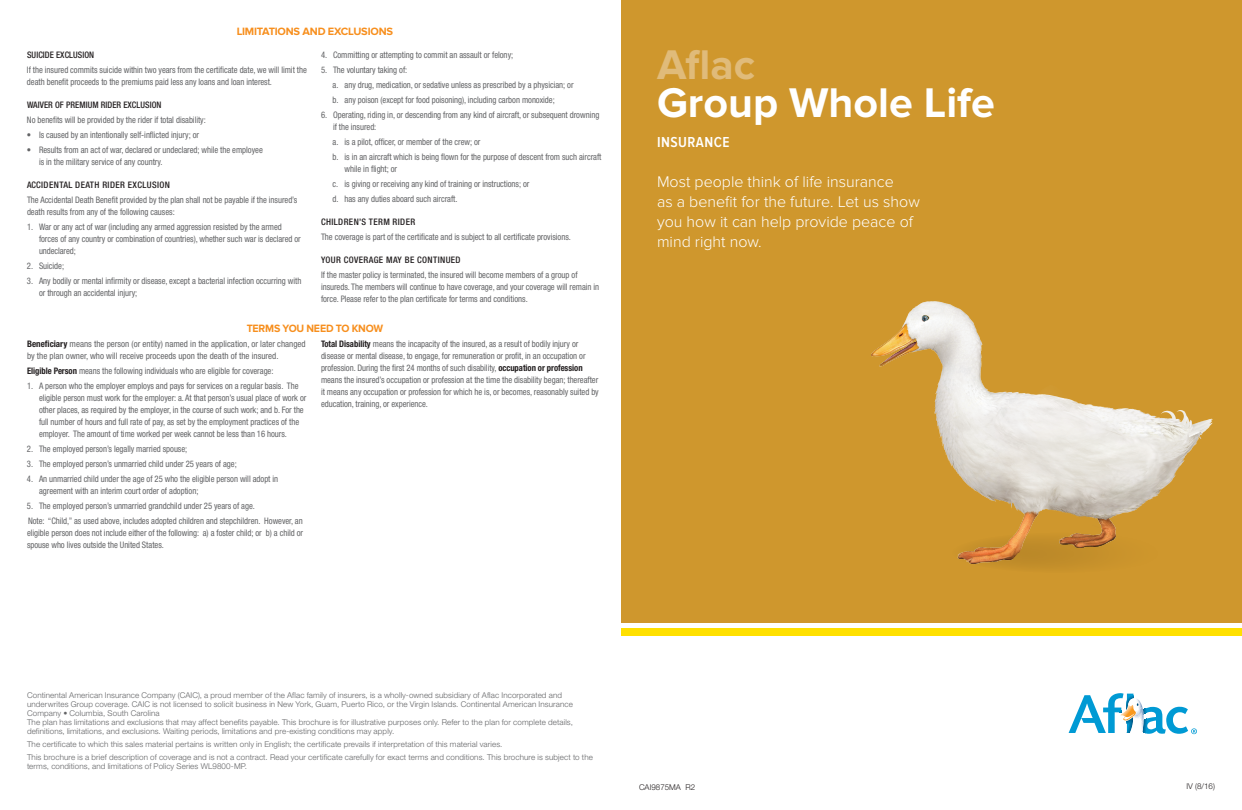
<style>
.page{position:relative;width:1242px;height:810px;background:#fff}
.page>*{position:absolute;margin:0;border:0;box-sizing:border-box;transform-origin:0 0}
.t1{font:700 43px "Proxima Nova";color:#fff}
.t2{font:700 43px "Proxima Nova";color:#e0bb7a}
.t3{font:300 16px/20px "Proxima Nova";color:#fff}
.t4{font:600 15px "Proxima Nova Cond";letter-spacing:.03em;color:#fff}
.t5{font:700 11px "Proxima Nova";letter-spacing:-.02em;color:#f78f1e}
.t6{font:700 11px "Proxima Nova";letter-spacing:-.02em;color:#f78f1e;scale:.96 1}
.t7{font:condensed 9px/12px "Helvetica Neue LTCE";letter-spacing:-.005em;color:#636466;scale:.96 1}
.t8{font:condensed 9px/12px "Helvetica Neue LTCE";letter-spacing:-.005em;color:#636466}
.t9{font:500 condensed 9px "Helvetica Neue LTCE";letter-spacing:.01em;color:#231f20;scale:.96 1}
.t10{font:500 condensed 9px "Helvetica Neue LTCE";letter-spacing:.045em;color:#231f20}
.t11{font:500 condensed 9px "Helvetica Neue LTCE";letter-spacing:.045em;color:#231f20;scale:.96 1}
.t12{font:300 8px/9px "Helvetica Neue CELT";letter-spacing:.015em;color:#636466}
.t13{font:300 8px "Helvetica Neue CELT";color:#231f20}
.s1{font-weight:700;color:#231f20}
</style>
<div class="page">
<div style="left:621px;top:628px;width:621px;height:8px;background:#ffe000"></div>
<div style="left:621px;top:0;width:620px;height:623px;background:#cf972d"></div>
<svg style="left:1069px;top:693px;width:128px;height:41px"></svg>
<img style="left:871px;top:198px;width:371px;height:394px">
<p class="t5" style="left:237px;top:25px;width:158px">LIMITATIONS AND EXCLUSIONS</p>
<p class="t7" style="left:321px;top:49px;width:202px">4. Committing or attempting to commit an assault or felony;</p>
<p class="t7" style="left:333px;top:62px;width:253px;line-height:15px;text-indent:-12px">5. The voluntary taking of:<br>a. any drug, medication, or sedative unless as prescribed by a physician; or b. any poison (except for food poisoning), including carbon monoxide;</p>
<p class="t7" style="left:333px;top:109px;width:279px;text-indent:-12px">6. Operating, riding in, or descending from any kind of aircraft, or subsequent drowning if the insured:</p>
<p class="t7" style="left:333px;top:134px;width:282px;line-height:15px">a. is a pilot, officer, or member of the crew; or<br>b. is in an aircraft which is being flown for the purpose of descent from such aircraft</p>
<p class="t7" style="left:333px;top:161px;width:207px;line-height:15px;text-indent:12px">while in flight; or<br>c. is giving or receiving any kind of training or instructions; or d. has any duties aboard such aircraft.</p>
<p class="t10" style="left:321px;top:216px;width:96px">CHILDREN’S TERM RIDER</p>
<p class="t7" style="left:321px;top:231px;width:262px">The coverage is part of the certificate and is subject to all certificate provisions.</p>
<p class="t10" style="left:321px;top:254px;width:141px">YOUR COVERAGE MAY BE CONTINUED</p>
<p class="t7" style="left:321px;top:269px;width:291px">If the master policy is terminated, the insured will become members of a group of insureds. The members will continue to have coverage, and your coverage will remain in force. Please refer to the plan certificate for terms and conditions.</p>
<p class="t6" style="left:247px;top:322px;width:144px">TERMS YOU NEED TO KNOW</p>
<p class="t8" style="left:27px;top:338px;width:280px"><span class="s1">Beneficiary</span> means the person (or entity) named in the application, or later changed by the plan owner, who will receive proceeds upon the death of the insured.</p>
<p class="t7" style="left:27px;top:365px;width:258px"><span class="s1">Eligible Person</span> means the following individuals who are eligible for coverage:</p>
<p class="t7" style="left:39px;top:380px;width:280px;text-indent:-12px">1. A person who the employer employs and pays for services on a regular basis. The eligible person must work for the employer: a. At that person’s usual place of work or other places, as required by the employer, in the course of such work; and b. For the full number of hours and full rate of pay, as set by the employment practices of the employer. The amount of time worked per week cannot be less than 16 hours.</p>
<p class="t7" style="left:27px;top:443px;width:168px">2. The employed person’s legally married spouse;</p>
<p class="t7" style="left:27px;top:458px;width:220px">3. The employed person’s unmarried child under 25 years of age;</p>
<p class="t7" style="left:39px;top:473px;width:251px;text-indent:-12px">4. An unmarried child under the age of 25 who the eligible person will adopt in agreement with an interim court order of adoption;</p>
<p class="t7" style="left:27px;top:498px;width:289px;line-height:15px">5. The employed person’s unmarried grandchild under 25 years of age.<br>Note: “Child,” as used above, includes adopted children and stepchildren. However, an</p>
<p class="t7" style="left:27px;top:527px;width:289px">eligible person does not include either of the following: a) a foster child; or b) a child or spouse who lives outside the United States.</p>
<p class="t9" style="left:27px;top:49px;width:72px">SUICIDE EXCLUSION</p>
<p class="t7" style="left:27px;top:64px;width:293px">If the insured commits suicide within two years from the certificate date, we will limit the death benefit proceeds to the premiums paid less any loans and loan interest.</p>
<p class="t9" style="left:27px;top:99px;width:142px">WAIVER OF PREMIUM RIDER EXCLUSION</p>
<p class="t7" style="left:27px;top:114px;width:188px">No benefits will be provided by the rider if total disability:</p>
<p class="t7" style="left:27px;top:129px;width:181px">• Is caused by an intentionally self-inflicted injury; or</p>
<p class="t7" style="left:39px;top:144px;width:235px;text-indent:-12px">• Results from an act of war, declared or undeclared; while the employee is in the military service of any country.</p>
<p class="t11" style="left:27px;top:179px;width:151px">ACCIDENTAL DEATH RIDER EXCLUSION</p>
<p class="t7" style="left:27px;top:194px;width:283px">The Accidental Death Benefit provided by the plan shall not be payable if the insured’s death results from any of the following causes:</p>
<p class="t7" style="left:39px;top:221px;width:274px;text-indent:-12px">1. War or any act of war (including any armed aggression resisted by the armed forces of any country or combination of countries), whether such war is declared or undeclared;</p>
<p class="t7" style="left:27px;top:260px;width:40px">2. Suicide;</p>
<p class="t7" style="left:39px;top:275px;width:275px;text-indent:-12px">3. Any bodily or mental infirmity or disease, except a bacterial infection occurring with or through an accidental injury;</p>
<p class="t7" style="left:321px;top:338px;width:291px"><span class="s1">Total Disability</span> means the incapacity of the insured, as a result of bodily injury or disease or mental disease, to engage, for remuneration or profit, in an occupation or profession. During the first 24 months of such disability, <span class="s1">occupation or profession </span>means the insured’s occupation or profession at the time the disability began; thereafter it means any occupation or profession for which he is, or becomes, reasonably suited by education, training, or experience.</p>
<h1 class="t2" style="left:657px;top:40px;width:100px">Aflac</h1>
<h1 class="t1" style="left:657px;top:78px;width:340px">Group Whole Life</h1>
<h3 class="t4" style="left:657px;top:134px;width:74px">INSURANCE</h3>
<h2 class="t3" style="left:657px;top:172px;width:264px">Most people think of life insurance<br>as a benefit for the future. Let us show you how it can help provide peace of mind right now.</h2>
<p class="t12" style="left:27px;top:690px;width:548px">Continental American Insurance Company (CAIC), a proud member of the Aflac family of insurers, is a wholly-owned subsidiary of Aflac Incorporated and underwrites Group coverage. CAIC is not licensed to solicit business in New York, Guam, Puerto Rico, or the Virgin Islands. Continental American Insurance Company • Columbia, South Carolina<br>The plan has limitations and exclusions that may affect benefits payable. This brochure is for illustrative purposes only. Refer to the plan for complete details, definitions, limitations, and exclusions. Waiting periods, limitations and pre-existing conditions may apply.</p>
<p class="t12" style="left:27px;top:737px;width:567px;line-height:13.5px">The certificate to which this sales material pertains is written only in English; the certificate prevails if interpretation of this material varies.<br>This brochure is a brief description of coverage and is not a contract. Read your certificate carefully for exact terms and conditions. This brochure is subject to the</p>
<p class="t12" style="left:27px;top:762px;width:222px">terms, conditions, and limitations of Policy Series WL9800-MP.</p>
<p class="t13" style="left:639px;top:782px;width:58px">CAI9875MA R2</p>
<p class="t13" style="left:1186px;top:782px;width:30px">IV (8/16)</p>
</div>
